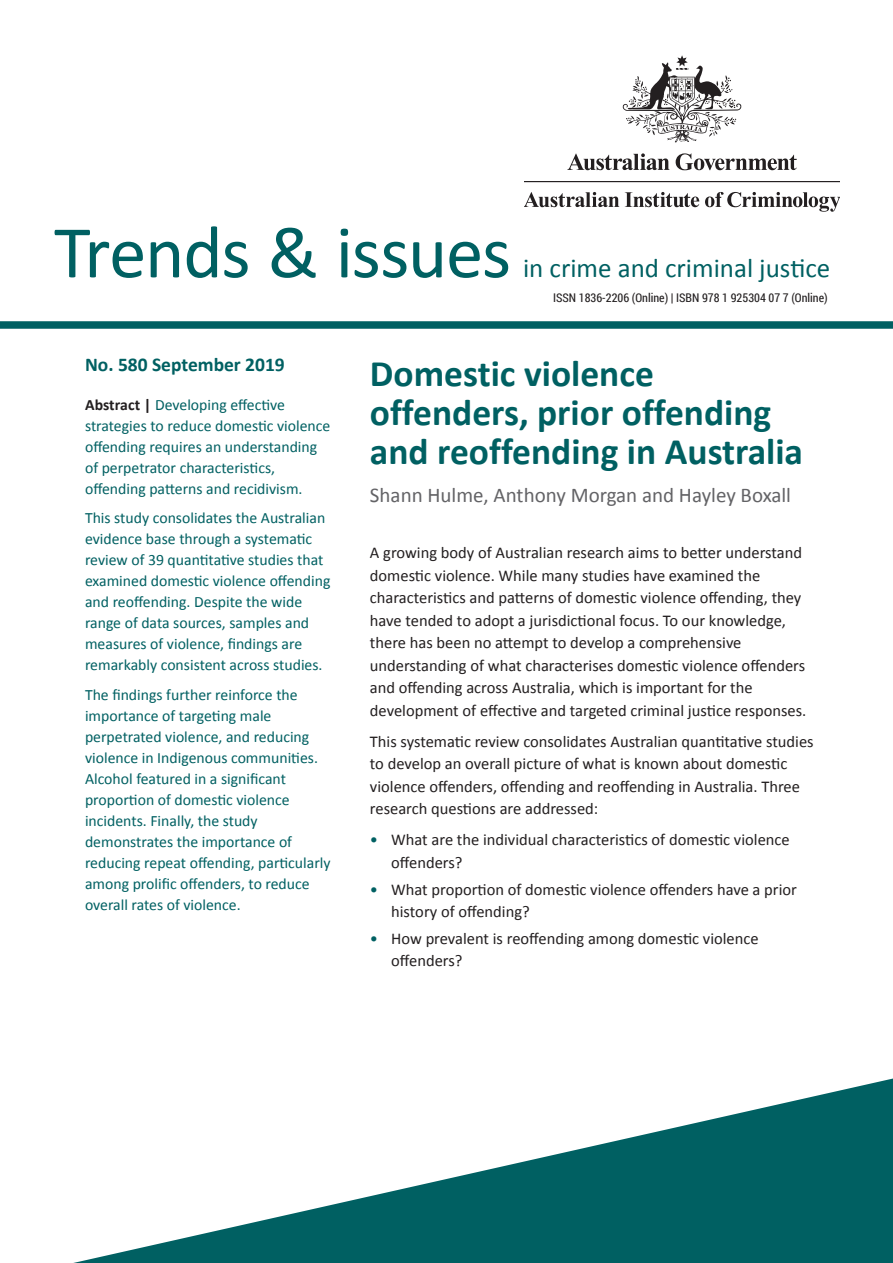
<style>
.page{position:relative;width:893px;height:1263px;background:#fff}
.page>*{position:absolute;margin:0;border:0;box-sizing:border-box;transform-origin:0 0}
.t1{font:75px "Calibri";letter-spacing:-.02em;color:#006062}
.t2{font:700 37.5px/39px "Calibri";color:#006062}
.t3{font:27px "Calibri";color:#006062}
.t4{font:21px "Calibri";color:#636366}
.t5{font:700 19.5px "Calibri";color:#006062}
.t6{font:16.5px/22.5px "Calibri";color:#231f20}
.t7{font:15.75px/21px "Calibri";color:#006062}
.t8{font:12px "Roboto Condensed";color:#231f20}
.s1{font-weight:700}
.s2{font-weight:700;color:#231f20}
.s3{color:#006062}
</style>
<div class="page">
<div style="left:0;top:321px;width:893px;height:8px;background:#006062"></div>
<svg style="left:73px;top:1078px;width:820px;height:185px"></svg>
<svg style="left:567px;top:153px;width:103px;height:17px"></svg>
<svg style="left:676px;top:153px;width:121px;height:17px"></svg>
<svg style="left:623px;top:55px;width:118px;height:87px"></svg>
<hr style="left:525px;top:181px;width:314px;height:1px;background:#231f20">
<svg style="left:525px;top:192px;width:94px;height:15px"></svg>
<svg style="left:625px;top:192px;width:74px;height:15px"></svg>
<svg style="left:705px;top:192px;width:134px;height:20px"></svg>
<h1 class="t1" style="left:54px;top:225px;width:459px">Trends &amp; issues</h1>
<h3 class="t3" style="left:523px;top:251px;width:309px">in crime and criminal justice</h3>
<p class="t8" style="left:553px;top:292px;width:276px">ISSN 1836-2206 (Online) <span class="s1">|</span> ISBN 978 1 925304 07 7 (Online)</p>
<p class="t5" style="left:85px;top:358px;width:201px">No. 580 September 2019</p>
<p class="t7" style="left:85px;top:394px;width:247px"><span class="s2">Abstract |</span> Developing effective strategies to reduce domestic violence offending requires an understanding of perpetrator characteristics, offending patterns and recidivism.</p>
<p class="t7" style="left:85px;top:508px;width:247px">This study consolidates the Australian evidence base through a systematic review of 39 quantitative studies that examined domestic violence offending and reoffending. Despite the wide range of data sources, samples and measures of violence, findings are remarkably consistent across studies.</p>
<p class="t7" style="left:85px;top:684px;width:247px">The findings further reinforce the importance of targeting male perpetrated violence, and reducing violence in Indigenous communities.<br>Alcohol featured in a significant proportion of domestic violence incidents. Finally, the study demonstrates the importance of reducing repeat offending, particularly among prolific offenders, to reduce overall rates of violence.</p>
<h2 class="t2" style="left:370px;top:356px;width:435px">Domestic violence offenders, prior offending and reoffending in Australia</h2>
<p class="t4" style="left:370px;top:487px;width:423px">Shann Hulme, Anthony Morgan and Hayley Boxall</p>
<p class="t6" style="left:370px;top:542px;width:438px">A growing body of Australian research aims to better understand domestic violence. While many studies have examined the characteristics and patterns of domestic violence offending, they have tended to adopt a jurisdictional focus. To our knowledge, there has been no attempt to develop a comprehensive understanding of what characterises domestic violence offenders and offending across Australia, which is important for the development of effective and targeted criminal justice responses.</p>
<p class="t6" style="left:370px;top:730px;width:445px">This systematic review consolidates Australian quantitative studies to develop an overall picture of what is known about domestic violence offenders, offending and reoffending in Australia. Three research questions are addressed:</p>
<p class="t6" style="left:391px;top:829px;width:400px;text-indent:-21px"><span class="s3">•</span> What are the individual characteristics of domestic violence offenders?</p>
<p class="t6" style="left:391px;top:878px;width:407px;text-indent:-21px"><span class="s3">•</span> What proportion of domestic violence offenders have a prior history of offending?</p>
<p class="t6" style="left:391px;top:927px;width:369px;text-indent:-21px"><span class="s3">•</span> How prevalent is reoffending among domestic violence offenders?</p>
</div>
